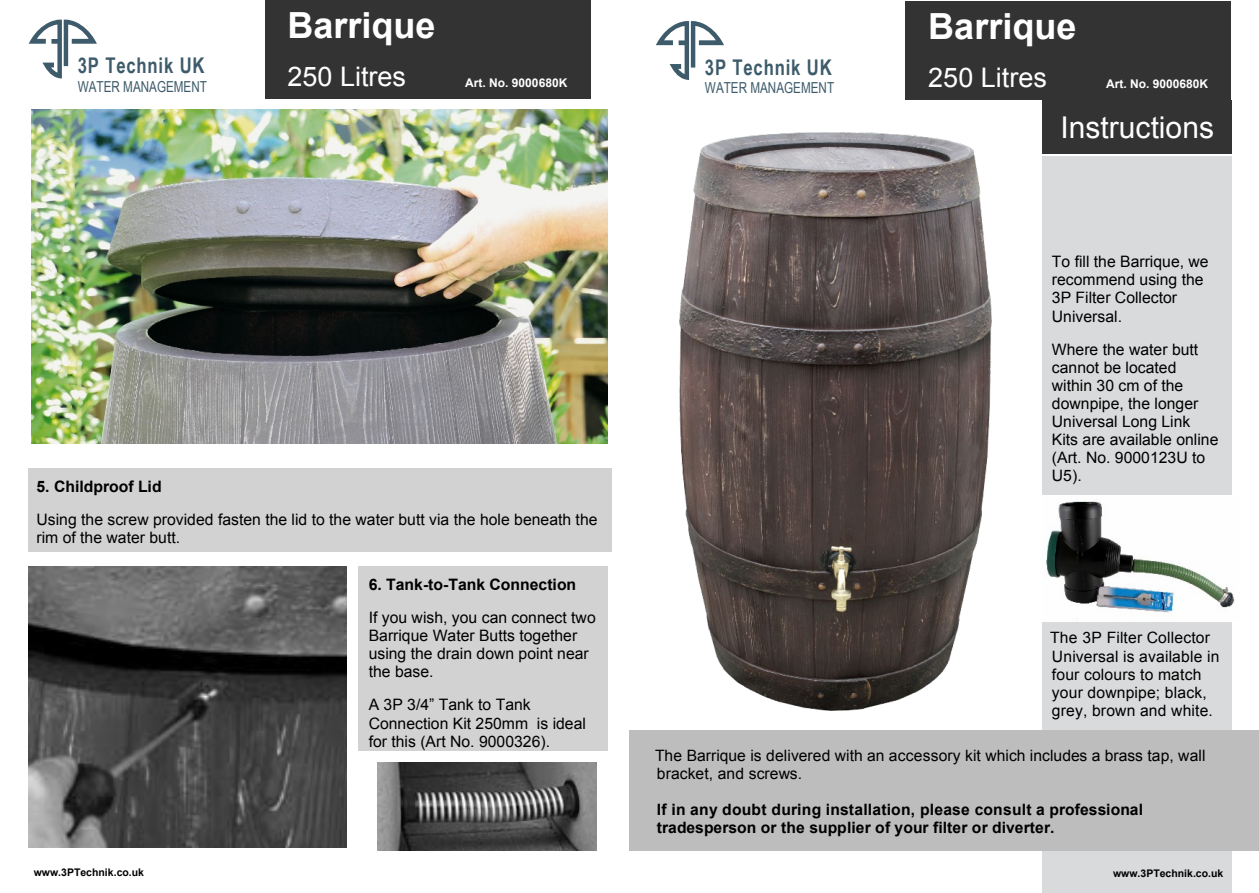
<style>
.page{position:relative;width:1259px;height:893px;background:#fff}
.page>*{position:absolute;margin:0;border:0;box-sizing:border-box;transform-origin:0 0}
.t1{font:700 36px "Arial";color:#fff}
.t2{font:30px "Arial";color:#fff}
.t3{font:27px "Arial";color:#fff}
.t4{font:700 21.6px "Arial Narrow";letter-spacing:.04em;color:#3d5b6a;scale:.94 1}
.t5{font:15.75px/18px "Arial";color:#000}
.t6{font:700 15.75px "Arial";color:#000}
.t7{font:15.6px/18px "Arial";letter-spacing:.01em;color:#000}
.t8{font:700 15.6px/18.1px "Arial";letter-spacing:.01em;color:#000}
.t9{font:15.15px "Arial Narrow";color:#3d5b6a;scale:.94 1}
.t10{font:700 12px "Arial";color:#fff}
.t11{font:700 10.5px "Arial";color:#000}
</style>
<div class="page">
<img style="left:31px;top:109px;width:576px;height:334px">
<img style="left:679px;top:132px;width:312px;height:579px">
<div style="left:1041px;top:156px;width:190px;height:737px;background:#d9dadb"></div>
<div style="left:905px;top:1px;width:326px;height:98px;background:#333"></div>
<div style="left:1042px;top:101px;width:189px;height:53px;background:#333"></div>
<div style="left:265px;top:0;width:325px;height:98px;background:#333"></div>
<div style="left:629px;top:730px;width:630px;height:120px;background:#bdbdbd"></div>
<img style="left:1043px;top:495px;width:192px;height:127px">
<svg style="left:29px;top:20px;width:68px;height:59px"></svg>
<div style="left:78px;top:53px;width:127px;height:25px;background:#fff"></div>
<div style="left:78px;top:78px;width:129px;height:17px;background:#fff"></div>
<svg style="left:656px;top:21px;width:68px;height:59px"></svg>
<div style="left:705px;top:54px;width:127px;height:25px;background:#fff"></div>
<div style="left:705px;top:79px;width:129px;height:18px;background:#fff"></div>
<div style="left:358px;top:566px;width:250px;height:184px;background:#d2d2d2"></div>
<div style="left:29px;top:468px;width:583px;height:84px;background:#d2d2d2"></div>
<img style="left:377px;top:762px;width:220px;height:88px">
<img style="left:29px;top:566px;width:318px;height:281px">
<h3 class="t4" style="left:78px;top:58px;width:136px">3P Technik UK</h3>
<p class="t9" style="left:78px;top:81px;width:139px">WATER MANAGEMENT</p>
<h1 class="t1" style="left:287px;top:12px;width:150px">Barrique</h1>
<h3 class="t3" style="left:287px;top:66px;width:120px">250 Litres</h3>
<p class="t10" style="left:465px;top:79px;width:104px">Art. No. 9000680K</p>
<p class="t6" style="left:37px;top:480px;width:127px">5. Childproof Lid</p>
<p class="t5" style="left:37px;top:512px;width:562px">Using the screw provided fasten the lid to the water butt via the hole beneath the rim of the water butt.</p>
<p class="t6" style="left:369px;top:579px;width:209px">6. Tank-to-Tank Connection</p>
<p class="t5" style="left:369px;top:610px;width:228px">If you wish, you can connect two<br>Barrique Water Butts together using the drain down point near the base.</p>
<p class="t5" style="left:369px;top:697px;width:219px">A 3P 3/4” Tank to Tank<br>Connection Kit 250mm is ideal for this (Art No. 9000326).</p>
<h3 class="t4" style="left:705px;top:59px;width:136px">3P Technik UK</h3>
<p class="t9" style="left:705px;top:82px;width:139px">WATER MANAGEMENT</p>
<h1 class="t1" style="left:928px;top:12px;width:150px">Barrique</h1>
<h3 class="t3" style="left:928px;top:67px;width:120px">250 Litres</h3>
<p class="t10" style="left:1106px;top:79px;width:104px">Art. No. 9000680K</p>
<h2 class="t2" style="left:1060px;top:116px;width:155px">Instructions</h2>
<p class="t5" style="left:1052px;top:254px;width:158px">To fill the Barrique, we recommend using the<br>3P Filter Collector<br>Universal.</p>
<p class="t5" style="left:1052px;top:341px;width:168px">Where the water butt cannot be located within 30 cm of the downpipe, the longer<br>Universal Long Link<br>Kits are available online (Art. No. 9000123U to<br>U5).</p>
<p class="t7" style="left:1050px;top:630px;width:171px">The 3P Filter Collector<br>Universal is available in four colours to match your downpipe; black, grey, brown and white.</p>
<p class="t7" style="left:655px;top:748px;width:552px">The Barrique is delivered with an accessory kit which includes a brass tap, wall bracket, and screws.</p>
<p class="t8" style="left:657px;top:802px;width:488px">If in any doubt during installation, please consult a professional tradesperson or the supplier of your filter or diverter.</p>
<p class="t11" style="left:34px;top:868px;width:112px">www.3PTechnik.co.uk</p>
<p class="t11" style="left:1113px;top:869px;width:112px">www.3PTechnik.co.uk</p>
</div>
